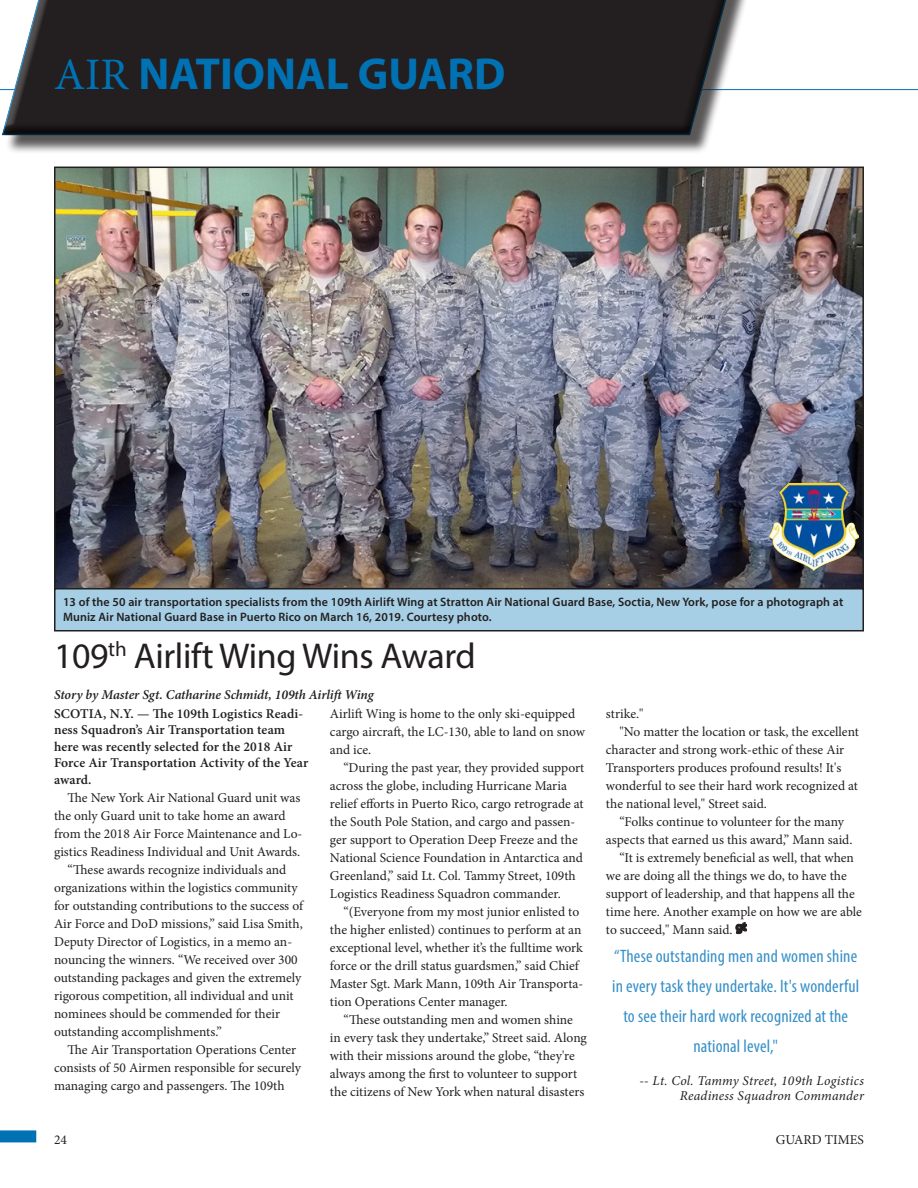
<style>
.page{position:relative;width:918px;height:1188px;background:#fff}
.page>*{position:absolute;margin:0;border:0;box-sizing:border-box;transform-origin:0 0}
.ANG_heading{font:700 45px "Myriad Pro";color:#0072b4}
.t1{font:45px "Minion Pro";color:#0072b4}
.section_feature_titl{font:36px "Myriad Pro";letter-spacing:-.01em;color:#231f20}
.Air_Nat_l_Guard_pull{font:condensed 18px/30px "Myriad Pro";letter-spacing:.01em;color:#368fc7;text-align:center}
.body_main{font:13.5px/18px "Minion Pro";letter-spacing:-.005em;color:#231f20}
.article_lead-in_GT{font:600 13.5px/16.5px "Minion Pro";letter-spacing:.01em;color:#231f20}
.pull_quote_ATTR{font:italic 13.5px/15px "Minion Pro";letter-spacing:.02em;color:#231f20;text-align:right}
.body_main-2{font:italic 600 13.5px "Minion Pro";letter-spacing:-.005em;color:#231f20}
.photo_caption{font:600 12.15px/14.5px "Myriad Pro";letter-spacing:.01em;color:#231f20}
.s1{font-family:"Minion Pro";font-weight:400}
</style>
<div class="page">
<hr style="left:0;top:89px;width:918px;height:1px;background:#0072b4">
<div style="left:0;top:1130px;width:36px;height:12px;background:#0072b4"></div>
<img style="left:57px;top:170px;width:804px;height:416px">
<div style="left:5px;top:0;width:744px;height:154px;background:#231f20;opacity:.75"></div>
<svg style="left:0;top:0;width:734px;height:136px;background:#2d292b"></svg>
<svg style="left:735px;top:922px;width:12px;height:12px"></svg>
<div style="left:55px;top:589px;width:808px;height:42px;background:#a6cee5"></div>
<div style="left:54px;top:588px;width:810px;height:43px;border:2px solid #231f20"></div>
<img style="left:770px;top:483px;width:89px;height:88px">
<h1 class="t1" style="left:240px;top:44px;width:286px">ONAL GUARD</h1>
<p class="ANG_heading" style="left:54px;top:45px;width:453px"><span class="s1">AIR</span> NATIONAL GUARD</p>
<p class="photo_caption" style="left:63px;top:595px;width:782px">13 of the 50 air transportation specialists from the 109th Airlift Wing at Stratton Air National Guard Base, Soctia, New York, pose for a photograph at<br>Muniz Air National Guard Base in Puerto Rico on March 16, 2019. Courtesy photo.</p>
<p class="section_feature_titl" style="left:54px;top:634px;width:423px">109<sup>th</sup> Airlift Wing Wins Award</p>
<p class="body_main-2" style="left:54px;top:685px;width:321px">Story by Master Sgt. Catharine Schmidt, 109th Airlift Wing</p>
<p class="article_lead-in_GT" style="left:54px;top:705px;width:256px">SCOTIA, N.Y. — The 109th Logistics Readi&shy;ness Squadron’s Air Transportation team here was recently selected for the 2018 Air Force Air Transportation Activity of the Year award.</p>
<p class="body_main" style="left:54px;top:789px;width:250px;text-indent:14px">The New York Air National Guard unit was the only Guard unit to take home an award from the 2018 Air Force Maintenance and Lo&shy;gistics Readiness Individual and Unit Awards.</p>
<p class="body_main" style="left:54px;top:861px;width:252px;text-indent:14px">“These awards recognize individuals and organizations within the logistics community for outstanding contributions to the success of Air Force and DoD missions,” said Lisa Smith, Deputy Director of Logistics, in a memo an&shy;nouncing the winners. “We received over 300 outstanding packages and given the extremely rigorous competition, all individual and unit nominees should be commended for their outstanding accomplishments.”</p>
<p class="body_main" style="left:54px;top:1040px;width:248px;text-indent:14px">The Air Transportation Operations Center consists of 50 Airmen responsible for securely managing cargo and passengers. The 109th</p>
<p class="body_main" style="left:330px;top:704px;width:257px">Airlift Wing is home to the only ski-equipped cargo aircraft, the LC-130, able to land on snow and ice.</p>
<p class="body_main" style="left:330px;top:758px;width:256px;text-indent:14px">“During the past year, they provided support across the globe, including Hurricane Maria relief efforts in Puerto Rico, cargo retrograde at the South Pole Station, and cargo and passen&shy;ger support to Operation Deep Freeze and the National Science Foundation in Antarctica and Greenland,” said Lt. Col. Tammy Street, 109th Logistics Readiness Squadron commander.</p>
<p class="body_main" style="left:330px;top:902px;width:255px;text-indent:14px">“(Everyone from my most junior enlisted to the higher enlisted) continues to perform at an exceptional level, whether it’s the fulltime work force or the drill status guardsmen,” said Chief Master Sgt. Mark Mann, 109th Air Transporta&shy;tion Operations Center manager.</p>
<p class="body_main" style="left:330px;top:1010px;width:258px;text-indent:14px">“These outstanding men and women shine in every task they undertake,” Street said. Along with their missions around the globe, “they're always among the first to volunteer to support the citizens of New York when natural disasters</p>
<p class="body_main" style="left:606px;top:704px;width:39px">strike."</p>
<p class="body_main" style="left:606px;top:722px;width:254px;text-indent:14px">"No matter the location or task, the excellent character and strong work-ethic of these Air Transporters produces profound results! It's wonderful to see their hard work recognized at the national level," Street said.</p>
<p class="body_main" style="left:606px;top:812px;width:248px;text-align:center">“Folks continue to volunteer for the many aspects that earned us this award,” Mann said.</p>
<p class="body_main" style="left:606px;top:848px;width:257px;text-indent:14px">“It is extremely beneficial as well, that when we are doing all the things we do, to have the support of leadership, and that happens all the time here. Another example on how we are able to succeed," Mann said.</p>
<p class="Air_Nat_l_Guard_pull" style="left:612px;top:940px;width:248px">“These outstanding men and women shine in every task they undertake. It's wonderful to see their hard work recognized at the national level,"</p>
<p class="pull_quote_ATTR" style="left:639px;top:1074px;width:226px">-- Lt. Col. Tammy Street, 109th Logistics<br>Readiness Squadron Commander</p>
<p class="body_main" style="left:54px;top:1131px;width:14px">24</p>
<p class="body_main" style="left:776px;top:1131px;width:90px">GUARD TIMES</p>
</div>
